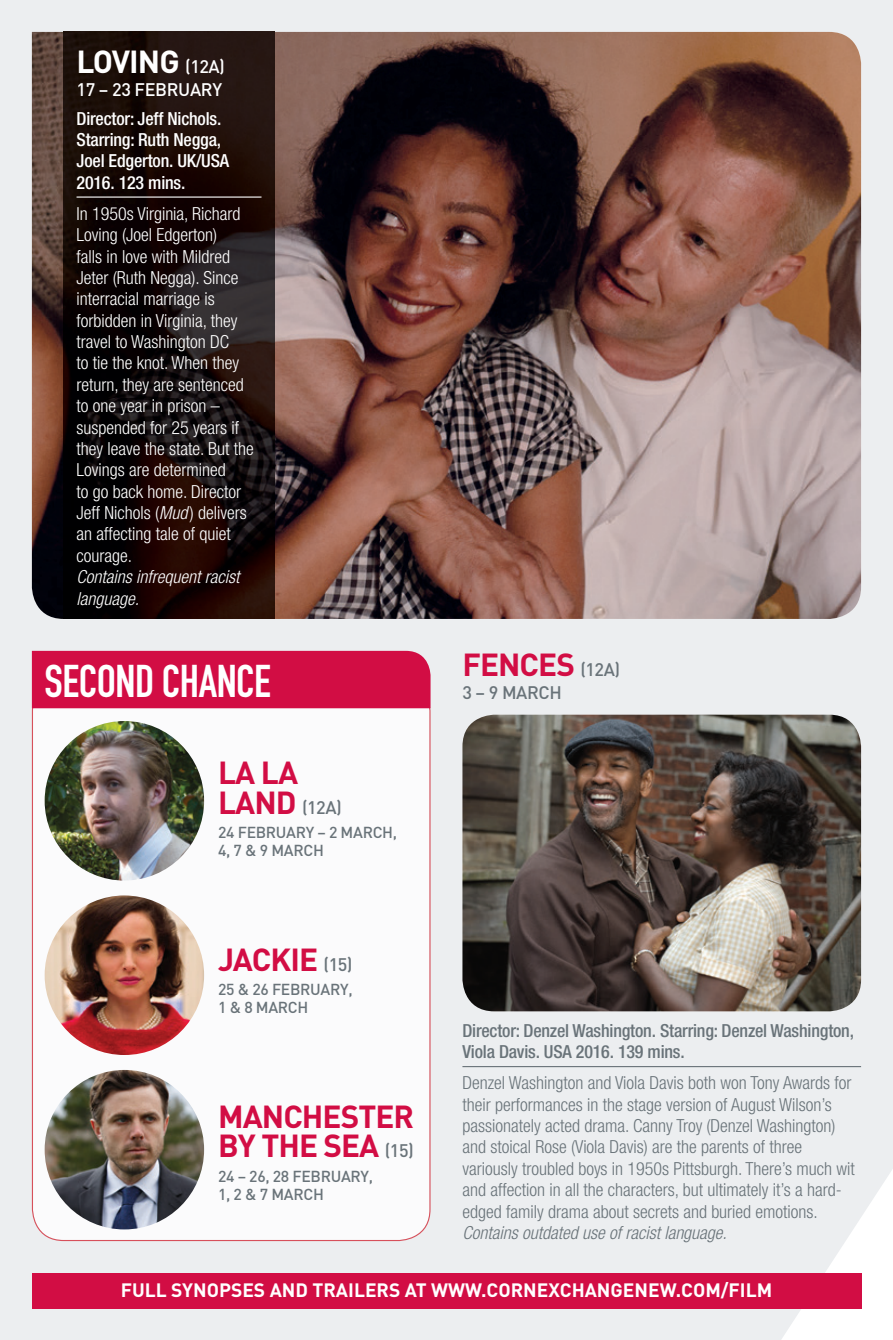
<style>
.page{position:relative;width:893px;height:1340px;background:#fff}
.page>*{position:absolute;margin:0;border:0;box-sizing:border-box;transform-origin:0 0}
.t1{font:45.23px "DIN Engschrift Std";letter-spacing:-.01em;color:#fff}
.t2{font:700 31.5px/29.2px "DIN";letter-spacing:-.03em;color:#d20d44}
.t3{font:700 31.5px "DIN";letter-spacing:-.03em;color:#fff}
.t4{font:700 19.12px "DIN";color:#fff}
.t5{font:300 condensed 18px/21.4px "Helvetica Neue LT Std";color:#fff}
.t6{font:300 condensed 18px/21.4px "Helvetica Neue LT Std";color:#697379}
.t7{font:500 condensed 18px/21.4px "Helvetica Neue LT Std";letter-spacing:-.01em;color:#697379}
.t8{font:500 condensed 18px/21.4px "Helvetica Neue LT Std";letter-spacing:-.01em;color:#fff}
.t9{font:italic 300 condensed 18px "Helvetica Neue LT Std";color:#697379}
.t10{font:italic 300 condensed 18px/21.4px "Helvetica Neue LT Std";color:#fff}
.t11{font:500 18px "DIN";letter-spacing:-.02em;color:#697379}
.t12{font:500 18px "DIN";letter-spacing:-.02em;color:#fff}
.t13{font:500 15.75px/18px "DIN";letter-spacing:-.02em;color:#697379}
.s1{font-weight:500;font-size:18px}
.s2{font-style:italic}
.s3{font-weight:700;font-size:31.5px;color:#d20d44}
.s4{font-weight:500;font-size:18px;color:#697379}
</style>
<div class="page">
<div style="left:0;top:0;width:893px;height:1339px;background:#eceef0"></div>
<svg style="left:32px;top:708px;width:399px;height:533px"></svg>
<img style="left:32px;top:32px;width:829px;height:587px">
<div style="left:32px;top:1272px;width:829px;height:35px;background:#d20d44"></div>
<div style="left:32px;top:651px;width:399px;height:57px;background:#d20d44"></div>
<img style="left:462px;top:714px;width:399px;height:297px">
<hr style="left:462px;top:1066px;width:399px;height:1px;background:#697379">
<img style="left:64px;top:32px;width:210px;height:587px">
<hr style="left:77px;top:196px;width:184px;height:2px;background:#fff">
<img style="left:45px;top:721px;width:159px;height:159px;border-radius:80px">
<img style="left:45px;top:895px;width:159px;height:160px;border-radius:80px">
<img style="left:45px;top:1069px;width:159px;height:160px;border-radius:80px">
<h2 class="t3" style="left:77px;top:41px;width:150px">LOVING <span class="s1">(12A)</span></h2>
<p class="t12" style="left:77px;top:78px;width:147px">17 – 23 FEBRUARY</p>
<p class="t8" style="left:77px;top:107px;width:154px">Director: Jeff Nichols.<br>Starring: Ruth Negga,<br>Joel Edgerton. UK/USA<br>2016. 123 mins.</p>
<p class="t5" style="left:77px;top:202px;width:179px">In 1950s Virginia, Richard<br>Loving (Joel Edgerton)<br>falls in love with Mildred<br>Jeter (Ruth Negga). Since interracial marriage is forbidden in Virginia, they travel to Washington DC<br>to tie the knot. When they return, they are sentenced to one year in prison – suspended for 25 years if they leave the state. But the<br>Lovings are determined<br>to go back home. Director<br>Jeff Nichols (<span class="s2">Mud</span> ) delivers an affecting tale of quiet courage.</p>
<p class="t10" style="left:77px;top:566px;width:164px">Contains infrequent racist language.</p>
<h1 class="t1" style="left:45px;top:654px;width:228px">SECOND CHANCE</h1>
<h2 class="t2" style="left:218px;top:757px;width:81px">LA LA</h2>
<p class="t11" style="left:218px;top:795px;width:125px"><span class="s3">LAND</span> (12A)</p>
<p class="t13" style="left:218px;top:822px;width:180px">24 FEBRUARY – 2 MARCH,<br>4, 7 &amp; 9 MARCH</p>
<h2 class="t2" style="left:218px;top:943px;width:136px">JACKIE <span class="s4">(15)</span></h2>
<p class="t13" style="left:218px;top:980px;width:136px">25 &amp; 26 FEBRUARY,<br>1 &amp; 8 MARCH</p>
<h2 class="t2" style="left:218px;top:1100px;width:197px">MANCHESTER<br>BY THE SEA <span class="s4">(15)</span></h2>
<p class="t13" style="left:218px;top:1166px;width:156px">24 – 26, 28 FEBRUARY,<br>1, 2 &amp; 7 MARCH</p>
<h2 class="t2" style="left:462px;top:648px;width:159px">FENCES <span class="s4">(12A)</span></h2>
<p class="t11" style="left:462px;top:681px;width:101px">3 – 9 MARCH</p>
<p class="t7" style="left:462px;top:1019px;width:393px">Director: Denzel Washington. Starring: Denzel Washington,<br>Viola Davis. USA 2016. 139 mins.</p>
<p class="t6" style="left:462px;top:1072px;width:394px">Denzel Washington and Viola Davis both won Tony Awards for their performances in the stage version of August Wilson’s passionately acted drama. Canny Troy (Denzel Washington) and stoical Rose (Viola Davis) are the parents of three variously troubled boys in 1950s Pittsburgh. There’s much wit and affection in all the characters, but ultimately it’s a hard&shy;edged family drama about secrets and buried emotions.</p>
<p class="t9" style="left:462px;top:1222px;width:266px">Contains outdated use of racist language.</p>
<p class="t4" style="left:121px;top:1277px;width:653px">FULL SYNOPSES AND TRAILERS AT WWW.CORNEXCHANGENEW.COM/FILM</p>
</div>
